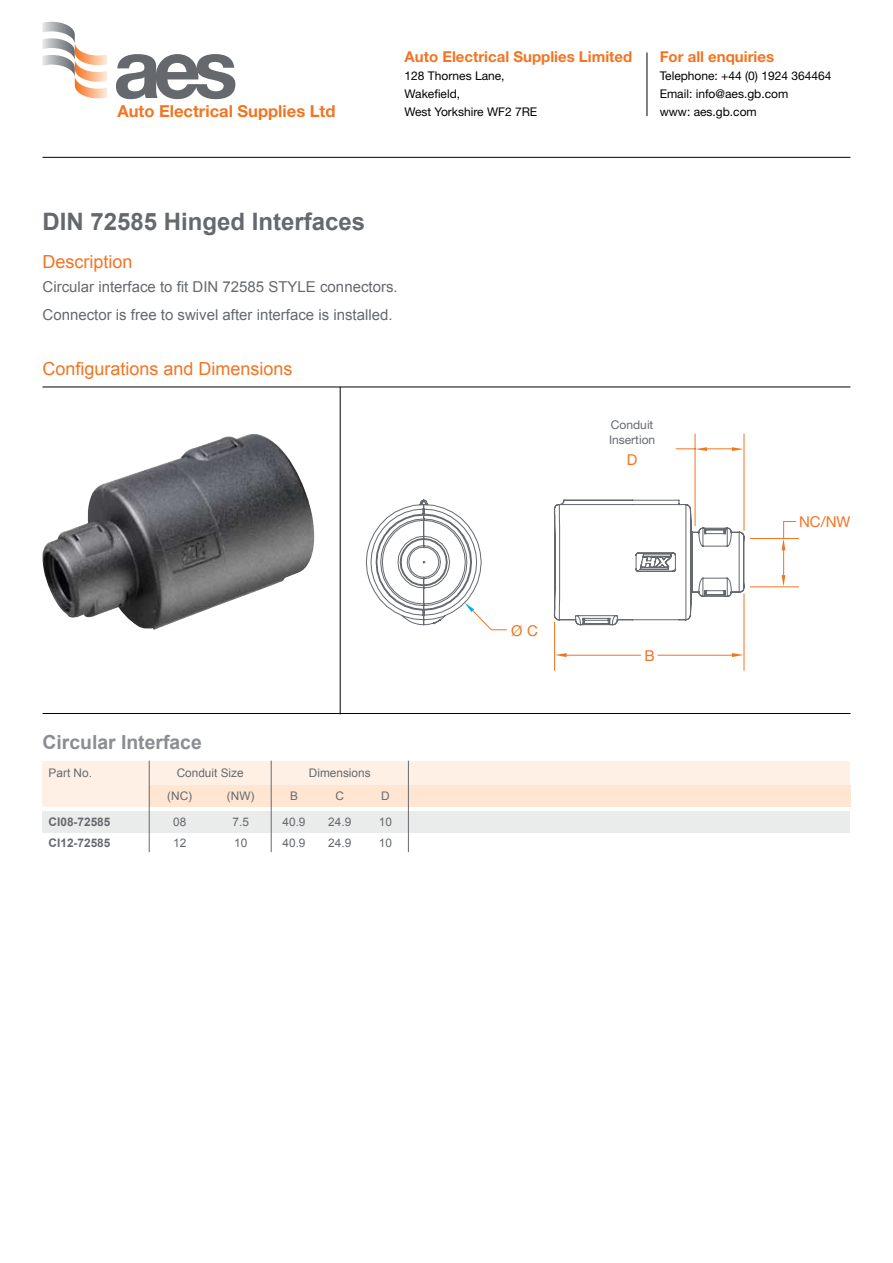
<style>
.page{position:relative;width:893px;height:1263px;background:#fff}
.page>*{position:absolute;margin:0;border:0;box-sizing:border-box;transform-origin:0 0}
.t1{font:700 24px "Arial";color:#65696e}
.t2{font:700 19.35px "Arial";color:#8a8d91}
.t3{font:18px "Arial";color:#f37421}
.t4{font:700 16.5px "Helvetica Neue";color:#f37421}
.t5{font:15px/28px "Arial";color:#65696e}
.t6{font:700 15px "Helvetica Neue";color:#f37421}
.t7{font:15px "Helvetica Neue";color:#f37421}
.t8{font:12px/18px "Helvetica Neue";color:#000}
.t9{font:12px/15px "Helvetica Neue";color:#65696e}
.t10{font:11.85px/21.3px "Arial";color:#65696e}
.t11{font:700 11.85px/21.3px "Arial";color:#65696e}
</style>
<div class="page">
<hr style="left:43px;top:157px;width:807px;height:1px;background:#000">
<hr style="left:43px;top:387px;width:807px;height:1px;background:#000">
<hr style="left:43px;top:713px;width:807px;height:1px;background:#000">
<div style="left:43px;top:761px;width:807px;height:45px;background:#fff0e5"></div>
<div style="left:149px;top:785px;width:701px;height:21px;background:#fee6d3"></div>
<div style="left:43px;top:811px;width:807px;height:21px;background:#eaebeb"></div>
<hr style="left:149px;top:761px;width:1px;height:91px;background:#65696e">
<hr style="left:271px;top:761px;width:1px;height:91px;background:#65696e">
<hr style="left:408px;top:761px;width:1px;height:91px;background:#65696e">
<img style="left:43px;top:434px;width:272px;height:196px">
<svg style="left:554px;top:433px;width:245px;height:238px"></svg>
<svg style="left:555px;top:447px;width:230px;height:210px"></svg>
<svg style="left:366px;top:500px;width:141px;height:130px"></svg>
<hr style="left:340px;top:387px;width:1px;height:327px;background:#000">
<hr style="left:647px;top:53px;width:1px;height:63px;background:#000">
<svg style="left:116px;top:54px;width:119px;height:45px"></svg>
<svg style="left:43px;top:22px;width:64px;height:76px"></svg>
<p class="t6" style="left:405px;top:48px;width:229px">Auto Electrical Supplies Limited</p>
<p class="t8" style="left:405px;top:67px;width:134px">128 Thornes Lane,<br>Wakefield,<br>West Yorkshire WF2 7RE</p>
<p class="t6" style="left:660px;top:48px;width:116px">For all enquiries</p>
<p class="t8" style="left:660px;top:67px;width:173px">Telephone: +44 (0) 1924 364464<br>Email: info@aes.gb.com</p>
<h3 class="t4" style="left:117px;top:101px;width:220px">Auto Electrical Supplies Ltd</h3>
<p class="t8" style="left:660px;top:103px;width:99px">www: aes.gb.com</p>
<h1 class="t1" style="left:43px;top:208px;width:324px">DIN 72585 Hinged Interfaces</h1>
<h3 class="t3" style="left:43px;top:252px;width:92px">Description</h3>
<p class="t5" style="left:43px;top:272px;width:357px">Circular interface to fit DIN 72585 STYLE connectors.<br>Connector is free to swivel after interface is installed.</p>
<h3 class="t3" style="left:43px;top:358px;width:252px">Configurations and Dimensions</h3>
<h2 class="t2" style="left:43px;top:731px;width:161px">Circular Interface</h2>
<p class="t10" style="left:49px;top:762px;width:45px">Part No.</p>
<p class="t10" style="left:167px;top:761px;width:78px;line-height:22.8px;text-indent:9px">Conduit Size (NC)</p>
<p class="t10" style="left:227px;top:785px;width:29px">(NW)</p>
<p class="t10" style="left:309px;top:762px;width:63px">Dimensions</p>
<p class="t10" style="left:290px;top:785px;width:9px">B</p>
<p class="t10" style="left:335px;top:785px;width:10px">C</p>
<p class="t10" style="left:381px;top:785px;width:10px">D</p>
<p class="t11" style="left:49px;top:811px;width:63px">CI08-72585<br>CI12-72585</p>
<p class="t10" style="left:173px;top:811px;width:15px">08<br>12</p>
<p class="t10" style="left:232px;top:811px;width:18px">7.5<br>10</p>
<p class="t10" style="left:283px;top:811px;width:25px">40.9<br>40.9</p>
<p class="t10" style="left:328px;top:811px;width:25px">24.9<br>24.9</p>
<p class="t10" style="left:379px;top:811px;width:15px">10<br>10</p>
<p class="t7" style="left:511px;top:622px;width:28px">Ø C</p>
<p class="t9" style="left:609px;top:417px;width:48px">Conduit<br>Insertion</p>
<p class="t7" style="left:627px;top:451px;width:12px">D</p>
<p class="t7" style="left:644px;top:646px;width:12px">B</p>
<p class="t7" style="left:799px;top:513px;width:53px">NC/NW</p>
</div>
